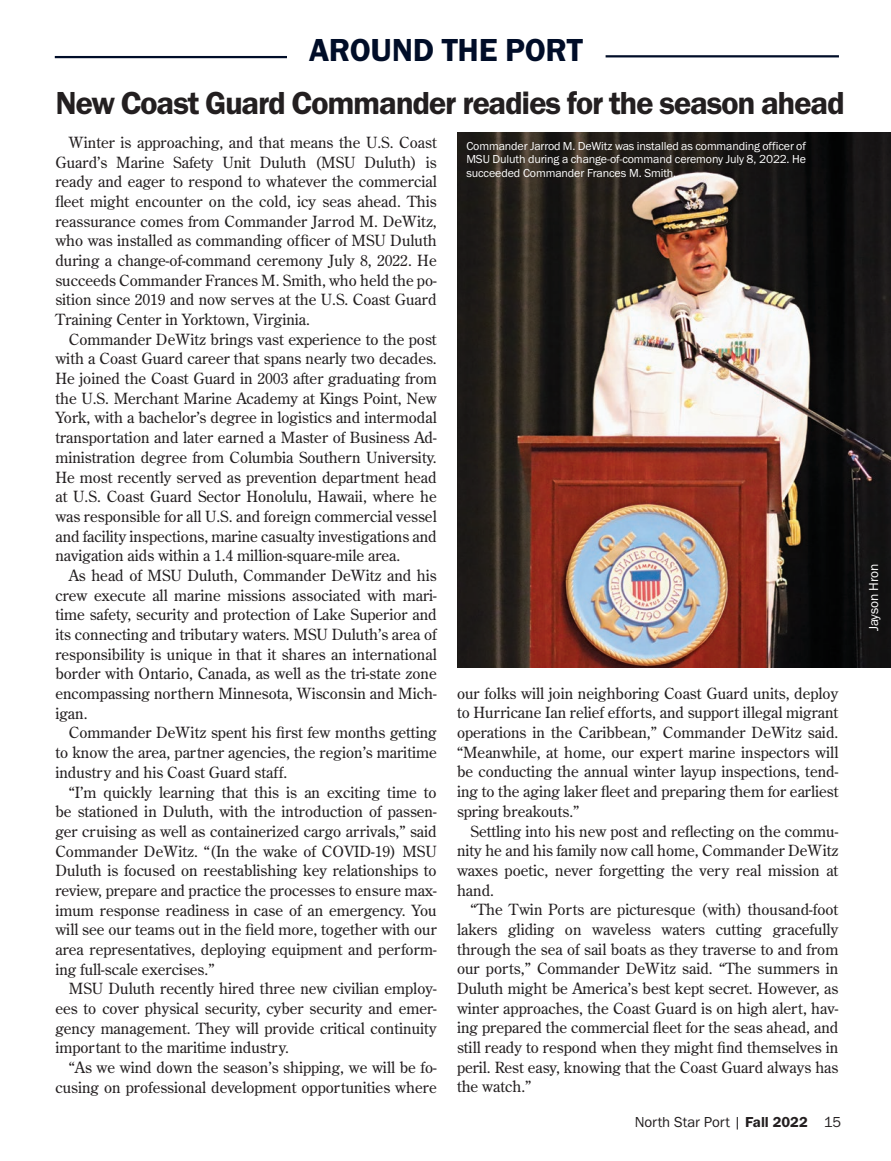
<style>
.page{position:relative;width:891px;height:1161px;background:#fff}
.page>*{position:absolute;margin:0;border:0;box-sizing:border-box;transform-origin:0 0}
.body{font:33px "Franklin Gothic URW Dem";letter-spacing:-.04em;color:#231f20}
.body-2{font:33px "Franklin Gothic URW Dem";letter-spacing:-.01em;color:#000d28}
.t1{font:15.3px/19.6px "Century Old Style Std";color:#231f20;text-align:justify}
.t2{font:15px "Franklin Gothic URW Boo";color:#231f20}
.body-3{font:13.5px "Franklin Gothic URW Boo";letter-spacing:-.01em;color:#fff}
.bylines{font:12px/13.5px "Franklin Gothic URW Boo";letter-spacing:-.01em;color:#fff;text-align:justify}
.s1{font-family:"Franklin Gothic URW Dem"}
</style>
<div class="page">
<hr style="left:606px;top:55px;width:233px;height:2px;background:#000d28">
<hr style="left:55px;top:56px;width:232px;height:2px;background:#000d28">
<img style="left:457px;top:133px;width:434px;height:534px">
<p class="body-2" style="left:309px;top:29px;width:275px">AROUND THE PORT</p>
<p class="body" style="left:55px;top:82px;width:791px">New Coast Guard Commander readies for the season ahead</p>
<p class="bylines" style="left:466px;top:139px;width:341px">Commander Jarrod M. DeWitz was installed as commanding officer of MSU Duluth during a change-of-command ceremony July 8, 2022. He succeeded Commander Frances M. Smith.</p>
<p class="t1" style="left:55px;top:132px;width:383px;text-indent:14px">Winter is approaching, and that means the U.S. Coast Guard’s Marine Safety Unit Duluth (MSU Duluth) is ready and eager to respond to whatever the commercial fleet might encounter on the cold, icy seas ahead. This reassurance comes from Commander Jarrod M. DeWitz, who was installed as commanding officer of MSU Duluth during a change-of-command ceremony July 8, 2022. He succeeds Commander Frances M. Smith, who held the po&shy;sition since 2019 and now serves at the U.S. Coast Guard Training Center in Yorktown, Virginia.</p>
<p class="t1" style="left:55px;top:329px;width:383px;text-indent:14px">Commander DeWitz brings vast experience to the post with a Coast Guard career that spans nearly two decades.<br>He joined the Coast Guard in 2003 after graduating from the U.S. Merchant Marine Academy at Kings Point, New York, with a bachelor’s degree in logistics and intermodal transportation and later earned a Master of Business Ad&shy;ministration degree from Columbia Southern University.<br>He most recently served as prevention department head at U.S. Coast Guard Sector Honolulu, Hawaii, where he was responsible for all U.S. and foreign commercial vessel and facility inspections, marine casualty investigations and navigation aids within a 1.4 million-square-mile area.</p>
<p class="t1" style="left:55px;top:565px;width:383px;text-indent:14px">As head of MSU Duluth, Commander DeWitz and his crew execute all marine missions associated with mari&shy;time safety, security and protection of Lake Superior and its connecting and tributary waters. MSU Duluth’s area of responsibility is unique in that it shares an international border with Ontario, Canada, as well as the tri-state zone encompassing northern Minnesota, Wisconsin and Mich&shy;igan.</p>
<p class="t1" style="left:55px;top:723px;width:383px;text-indent:14px">Commander DeWitz spent his first few months getting to know the area, partner agencies, the region’s maritime industry and his Coast Guard staff.</p>
<p class="t1" style="left:55px;top:782px;width:383px;text-indent:14px">“I’m quickly learning that this is an exciting time to be stationed in Duluth, with the introduction of passen&shy;ger cruising as well as containerized cargo arrivals,” said Commander DeWitz. “(In the wake of COVID-19) MSU Duluth is focused on reestablishing key relationships to review, prepare and practice the processes to ensure max&shy;imum response readiness in case of an emergency. You will see our teams out in the field more, together with our area representatives, deploying equipment and perform&shy;ing full-scale exercises.”</p>
<p class="t1" style="left:55px;top:979px;width:383px;text-indent:14px">MSU Duluth recently hired three new civilian employ&shy;ees to cover physical security, cyber security and emer&shy;gency management. They will provide critical continuity important to the maritime industry.</p>
<p class="t1" style="left:55px;top:1058px;width:383px;text-align:right">“As we wind down the season’s shipping, we will be fo&shy;cusing on professional development opportunities where</p>
<p class="t1" style="left:457px;top:683px;width:383px">our folks will join neighboring Coast Guard units, deploy to Hurricane Ian relief efforts, and support illegal migrant operations in the Caribbean,” Commander DeWitz said. “Meanwhile, at home, our expert marine inspectors will be conducting the annual winter layup inspections, tend&shy;ing to the aging laker fleet and preparing them for earliest spring breakouts.”</p>
<p class="t1" style="left:457px;top:821px;width:383px;text-indent:14px">Settling into his new post and reflecting on the commu&shy;nity he and his family now call home, Commander DeWitz waxes poetic, never forgetting the very real mission at hand.</p>
<p class="t1" style="left:457px;top:900px;width:383px;text-indent:14px">“The Twin Ports are picturesque (with) thousand-foot lakers gliding on waveless waters cutting gracefully through the sea of sail boats as they traverse to and from our ports,” Commander DeWitz said. “The summers in Duluth might be America’s best kept secret. However, as winter approaches, the Coast Guard is on high alert, hav&shy;ing prepared the commercial fleet for the seas ahead, and still ready to respond when they might find themselves in peril. Rest easy, knowing that the Coast Guard always has the watch.”</p>
<p class="t2" style="left:635px;top:1113px;width:208px">North Star Port | <span class="s1">Fall 2022</span> 15</p>
<p class="body-3" style="left:865px;top:631px;width:69px;rotate:-90deg">Jayson Hron</p>
</div>
